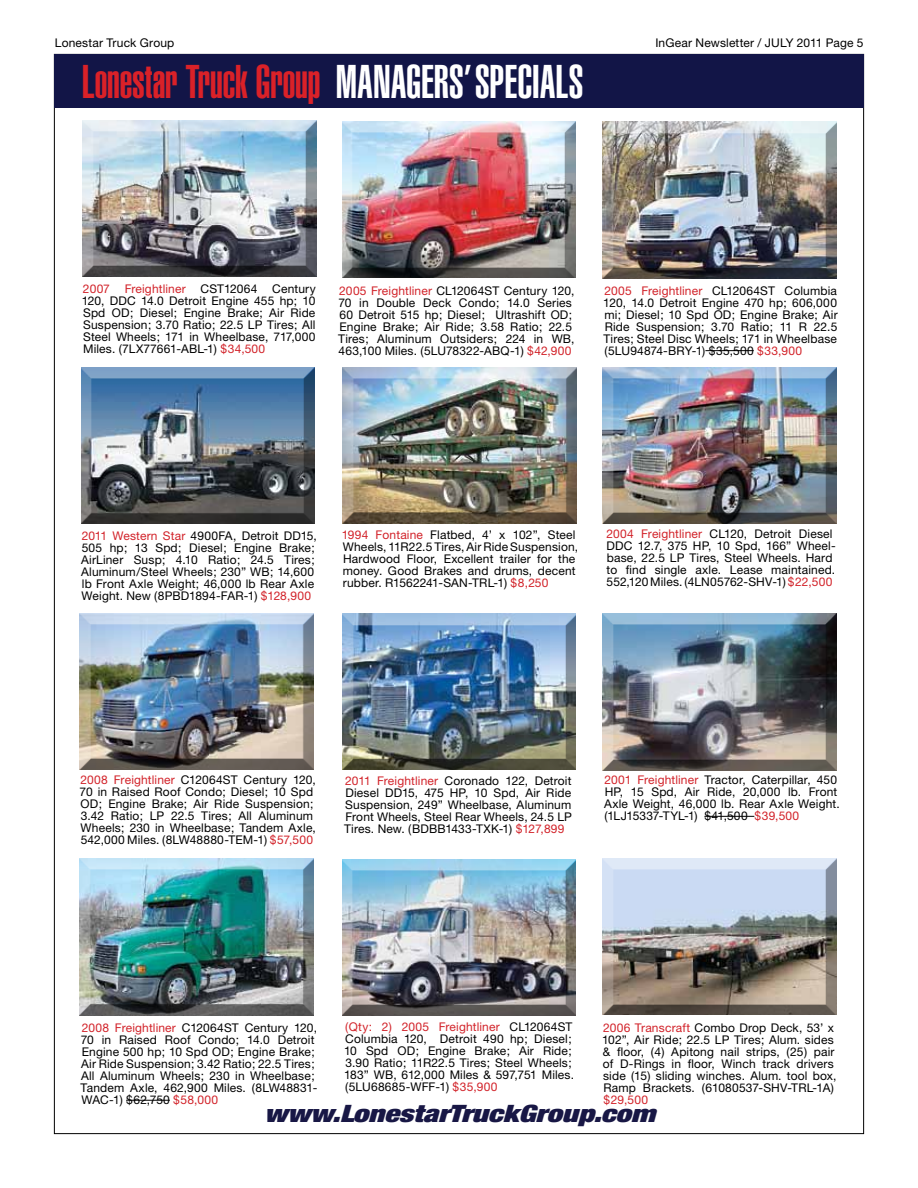
<style>
.page{position:relative;width:918px;height:1188px;background:#fff}
.page>*{position:absolute;margin:0;border:0;box-sizing:border-box;transform-origin:0 0}
.t1{font:900 extra-condensed 46.5px "Helvetica";letter-spacing:-.005em;color:#da2128}
.t2{font:italic 900 condensed 24px "Helvetica Neue LT Std";color:#181745;scale:1.27 1}
.t3{font:12px/12px "Helvetica Neue";letter-spacing:.015em;color:#000}
.t4{font:12px "Helvetica Neue";color:#d2232a}
.s1{color:#fff}
.s2{color:#d2232a}
</style>
<div class="page">
<div style="left:78px;top:857px;width:239px;height:161px;background:#000;opacity:.75"></div>
<div style="left:601px;top:858px;width:236px;height:157px;background:#000;opacity:.75"></div>
<div style="left:602px;top:613px;width:235px;height:158px;background:#000;opacity:.75"></div>
<div style="left:341px;top:613px;width:235px;height:157px;background:#000;opacity:.75"></div>
<div style="left:340px;top:366px;width:239px;height:158px;background:#000;opacity:.75"></div>
<div style="left:81px;top:367px;width:234px;height:157px;background:#000;opacity:.75"></div>
<div style="left:601px;top:121px;width:237px;height:159px;background:#000;opacity:.75"></div>
<div style="left:340px;top:859px;width:238px;height:156px;background:#000;opacity:.75"></div>
<div style="left:602px;top:368px;width:236px;height:156px;background:#000;opacity:.75"></div>
<div style="left:341px;top:121px;width:236px;height:157px;background:#000;opacity:.75"></div>
<div style="left:81px;top:120px;width:237px;height:158px;background:#000;opacity:.75"></div>
<div style="left:80px;top:612px;width:240px;height:161px;background:#000;opacity:.75"></div>
<div style="left:54px;top:54px;width:810px;height:54px;background:#121547"></div>
<hr style="left:126px;top:1100px;width:44px;height:1px;background:#000">
<hr style="left:704px;top:816px;width:50px;height:1px;background:#000">
<hr style="left:705px;top:350px;width:49px;height:1px;background:#000">
<p class="t3" style="left:55px;top:37px;width:121px">Lonestar Truck Group</p>
<p class="t3" style="left:655px;top:37px;width:210px">InGear Newsletter / JULY 2011 Page 5</p>
<h1 class="t1" style="left:82px;top:55px;width:503px">Lonestar Truck Group <span class="s1">MANAGERS’SPECIALS</span></h1>
<p class="t3" style="left:82px;top:283px;width:236px;text-align:justify"><span class="s2">2007 Freightliner</span> CST12064 Century 120, DDC 14.0 Detroit Engine 455 hp; 10<br>Spd OD; Diesel; Engine Brake; Air Ride Suspension; 3.70 Ratio; 22.5 LP Tires; All Steel Wheels; 171 in Wheelbase, 717,000<br>Miles. (7LX77661-ABL-1) <span class="s2">$34,500</span></p>
<p class="t3" style="left:338px;top:284px;width:238px"><span class="s2">2005 Freightliner</span> CL12064ST Century 120, 70 in Double Deck Condo; 14.0 Series 60 Detroit 515 hp; Diesel; Ultrashift OD; Engine Brake; Air Ride; 3.58 Ratio; 22.5<br>Tires; Aluminum Outsiders; 224 in WB, 463,100 Miles. (5LU78322-ABQ-1) <span class="s2">$42,900</span></p>
<p class="t3" style="left:603px;top:284px;width:236px;text-align:justify"><span class="s2">2005 Freightliner</span> CL12064ST Columbia 120, 14.0 Detroit Engine 470 hp; 606,000 mi; Diesel; 10 Spd OD; Engine Brake; Air Ride Suspension; 3.70 Ratio; 11 R 22.5<br>Tires; Steel Disc Wheels; 171 in Wheelbase (5LU94874-BRY-1) $35,500 <span class="s2">$33,900</span></p>
<p class="t3" style="left:81px;top:530px;width:237px"><span class="s2">2011 Western Star</span> 4900FA, Detroit DD15, 505 hp; 13 Spd; Diesel; Engine Brake; AirLiner Susp; 4.10 Ratio; 24.5 Tires; Aluminum/Steel Wheels; 230” WB; 14,600 lb Front Axle Weight; 46,000 lb Rear Axle Weight. New (8PBD1894-FAR-1) <span class="s2">$128,900</span></p>
<p class="t3" style="left:342px;top:529px;width:238px"><span class="s2">1994 Fontaine</span> Flatbed, 4’ x 102”, Steel Wheels, 11R22.5 Tires, Air Ride Suspension, Hardwood Floor, Excellent trailer for the money. Good Brakes and drums, decent rubber. R1562241-SAN-TRL-1) <span class="s2">$8,250</span></p>
<p class="t3" style="left:606px;top:528px;width:231px"><span class="s2">2004 Freightliner</span> CL120, Detroit Diesel DDC 12.7, 375 HP, 10 Spd, 166” Wheel&shy;base, 22.5 LP Tires, Steel Wheels. Hard to find single axle. Lease maintained.<br>552,120 Miles. (4LN05762-SHV-1) <span class="s2">$22,500</span></p>
<p class="t3" style="left:80px;top:774px;width:238px"><span class="s2">2008 Freightliner</span> C12064ST Century 120, 70 in Raised Roof Condo; Diesel; 10 Spd OD; Engine Brake; Air Ride Suspension; 3.42 Ratio; LP 22.5 Tires; All Aluminum Wheels; 230 in Wheelbase; Tandem Axle, 542,000 Miles. (8LW48880-TEM-1) <span class="s2">$57,500</span></p>
<p class="t3" style="left:344px;top:774px;width:229px;text-align:justify"><span class="s2">2011 Freightliner</span> Coronado 122, Detroit Diesel DD15, 475 HP, 10 Spd, Air Ride Suspension, 249” Wheelbase, Aluminum Front Wheels, Steel Rear Wheels, 24.5 LP Tires. New. (BDBB1433-TXK-1) <span class="s2">$127,899</span></p>
<p class="t3" style="left:604px;top:774px;width:237px"><span class="s2">2001 Freightliner</span> Tractor, Caterpillar, 450<br>HP, 15 Spd, Air Ride, 20,000 lb. Front Axle Weight, 46,000 lb. Rear Axle Weight. (1LJ15337-TYL-1) $41,500 <span class="s2">$39,500</span></p>
<p class="t3" style="left:344px;top:1021px;width:232px"><span class="s2">(Qty: 2) 2005 Freightliner</span> CL12064ST Columbia 120, Detroit 490 hp; Diesel; 10 Spd OD; Engine Brake; Air Ride; 3.90 Ratio; 11R22.5 Tires; Steel Wheels; 183” WB, 612,000 Miles &amp; 597,751 Miles. (5LU68685-WFF-1) <span class="s2">$35,900</span></p>
<p class="t3" style="left:602px;top:1021px;width:236px"><span class="s2">2006 Transcraft</span> Combo Drop Deck, 53’ x 102”, Air Ride; 22.5 LP Tires; Alum. sides &amp; floor, (4) Apitong nail strips, (25) pair of D-Rings in floor, Winch track drivers side (15) sliding winches. Alum. tool box, Ramp Brackets. (61080537-SHV-TRL-1A)</p>
<p class="t4" style="left:603px;top:1092px;width:46px">$29,500</p>
<p class="t3" style="left:81px;top:1022px;width:238px"><span class="s2">2008 Freightliner</span> C12064ST Century 120, 70 in Raised Roof Condo; 14.0 Detroit Engine 500 hp; 10 Spd OD; Engine Brake; Air Ride Suspension; 3.42 Ratio; 22.5 Tires; All Aluminum Wheels; 230 in Wheelbase; Tandem Axle, 462,900 Miles. (8LW48831- WAC-1) $62,750 <span class="s2">$58,000</span></p>
<h2 class="t2" style="left:264px;top:1098px;width:309px">www.LonestarTruckGroup.com</h2>
</div>
